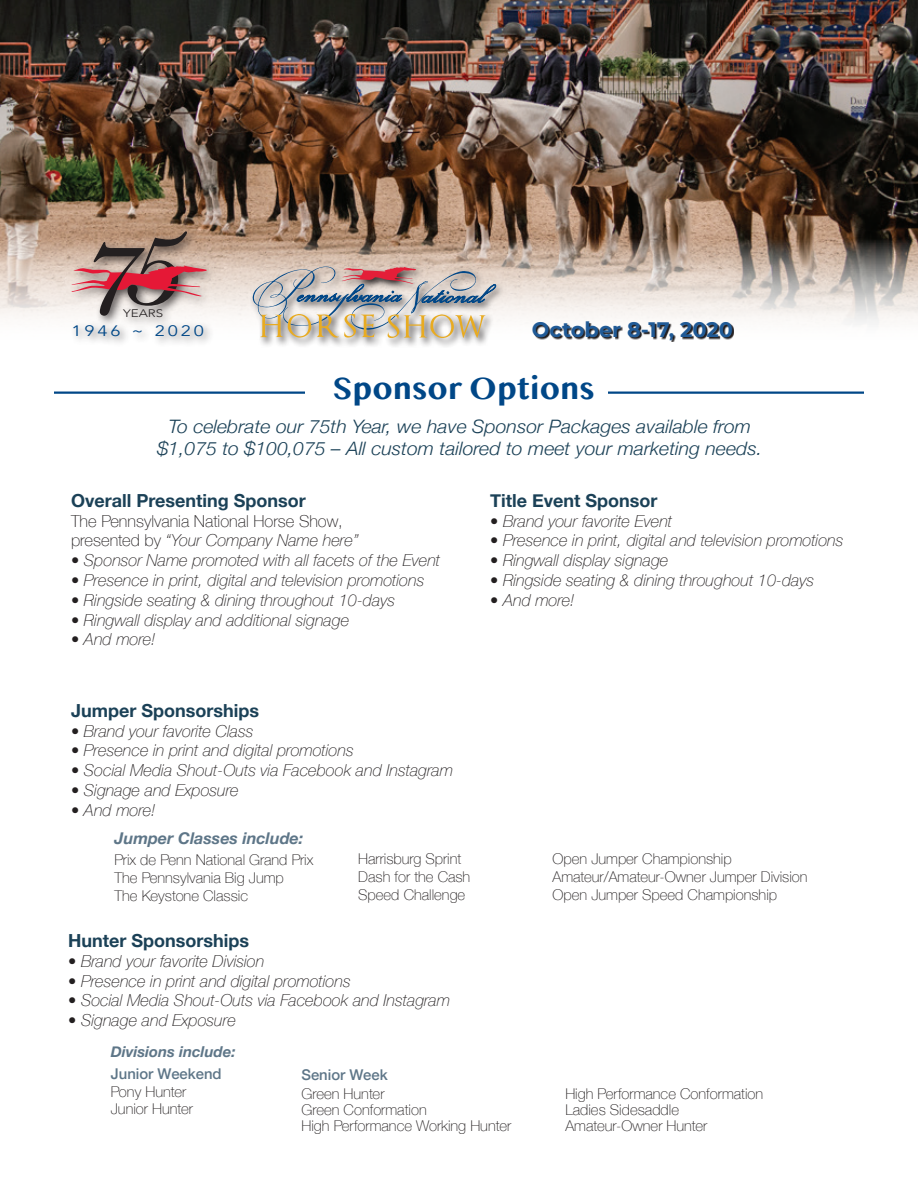
<style>
.page{position:relative;width:918px;height:1188px;background:#fff}
.page>*{position:absolute;margin:0;border:0;box-sizing:border-box;transform-origin:0 0}
.t1{font:126.3px "Bell MT Italic";color:#231f20}
.t2{font:700 32.1px "Gurmukhi MN";color:#004787}
.t3{font:700 20.85px "Montserrat";color:#205a96}
.t4{font:italic 300 18.6px/22.5px "Helvetica Neue";color:#1b4157;text-align:center;scale:1.05 1}
.t5{font:700 18px "Helvetica Neue";color:#1b4157}
.t6{font:italic 100 16.5px "Helvetica Neue";color:#231f20}
.t7{font:100 16.5px/19.8px "Helvetica Neue";color:#231f20}
.t8{font:italic 700 16.2px "Helvetica Neue";color:#5e7688}
.t9{font:15.15px "Avenir";letter-spacing:.16em;color:#004787;scale:1.2 1}
.t10{font:italic 700 15px "Helvetica Neue";color:#5e7688}
.t11{font:100 14.85px/17.9px "Helvetica Neue";color:#231f20}
.t12{font:500 14.85px "Helvetica Neue";color:#5e7688}
.t13{font:300 10.95px "Avenir";color:#231f20;scale:1.22 1}
.s1{font-style:italic}
</style>
<div class="page">
<hr style="left:54px;top:392px;width:810px;height:2px;background:#004787">
<div style="left:306px;top:364px;width:302px;height:57px;background:#fff"></div>
<img style="left:0;top:0;width:918px;height:325px">
<svg style="left:534px;top:323px;width:200px;height:19px"></svg>
<div style="left:68px;top:227px;width:149px;height:120px;background:#231f20;opacity:.75"></div>
<img style="left:71px;top:266px;width:136px;height:31px">
<svg style="left:249px;top:263px;width:257px;height:84px"></svg>
<svg style="left:253px;top:267px;width:243px;height:71px;background:#c1b8b2"></svg>
<h1 class="t1" style="left:76px;top:194px;width:106px">75</h1>
<p class="t13" style="left:123px;top:307px;width:34px">YEARS</p>
<p class="t9" style="left:71px;top:321px;width:112px">1946 ~ 2020</p>
<p class="t3" style="left:532px;top:315px;width:203px">October 8-17, 2020</p>
<h2 class="t2" style="left:332px;top:367px;width:264px">Sponsor Options</h2>
<p class="t4" style="left:157px;top:413px;width:577px">To celebrate our 75th Year, we have Sponsor Packages available from $1,075 to $100,075 – All custom tailored to meet your marketing needs.</p>
<p class="t5" style="left:71px;top:486px;width:236px">Overall Presenting Sponsor</p>
<p class="t7" style="left:71px;top:510px;width:289px">The Pennsylvania National Horse Show, presented by <span class="s1">“Your Company Name here”</span></p>
<p class="t6" style="left:71px;top:548px;width:371px">• Sponsor Name promoted with all facets of the Event</p>
<p class="t6" style="left:71px;top:568px;width:355px">• Presence in print, digital and television promotions</p>
<p class="t6" style="left:71px;top:587px;width:325px">• Ringside seating &amp; dining throughout 10-days</p>
<p class="t6" style="left:71px;top:607px;width:280px">• Ringwall display and additional signage</p>
<p class="t6" style="left:71px;top:627px;width:85px">• And more!</p>
<p class="t5" style="left:490px;top:486px;width:169px">Title Event Sponsor</p>
<p class="t6" style="left:490px;top:508px;width:183px">• Brand your favorite Event</p>
<p class="t6" style="left:490px;top:528px;width:355px">• Presence in print, digital and television promotions</p>
<p class="t6" style="left:490px;top:548px;width:180px">• Ringwall display signage</p>
<p class="t6" style="left:490px;top:568px;width:325px">• Ringside seating &amp; dining throughout 10-days</p>
<p class="t6" style="left:490px;top:587px;width:85px">• And more!</p>
<p class="t5" style="left:71px;top:696px;width:189px">Jumper Sponsorships</p>
<p class="t6" style="left:71px;top:718px;width:184px">• Brand your favorite Class</p>
<p class="t6" style="left:71px;top:738px;width:284px">• Presence in print and digital promotions</p>
<p class="t6" style="left:71px;top:758px;width:383px">• Social Media Shout-Outs via Facebook and Instagram</p>
<p class="t6" style="left:71px;top:777px;width:169px">• Signage and Exposure</p>
<p class="t6" style="left:71px;top:797px;width:85px">• And more!</p>
<p class="t8" style="left:114px;top:825px;width:191px">Jumper Classes include:</p>
<p class="t11" style="left:114px;top:851px;width:200px">Prix de Penn National Grand Prix<br>The Pennsylvania Big Jump<br>The Keystone Classic</p>
<p class="t11" style="left:358px;top:849px;width:114px">Harrisburg Sprint<br>Dash for the Cash<br>Speed Challenge</p>
<p class="t11" style="left:553px;top:849px;width:257px">Open Jumper Championship<br>Amateur/Amateur-Owner Jumper Division<br>Open Jumper Speed Championship</p>
<p class="t5" style="left:68px;top:926px;width:183px">Hunter Sponsorships</p>
<p class="t6" style="left:68px;top:948px;width:198px">• Brand your favorite Division</p>
<p class="t6" style="left:68px;top:968px;width:284px">• Presence in print and digital promotions</p>
<p class="t6" style="left:68px;top:988px;width:383px">• Social Media Shout-Outs via Facebook and Instagram</p>
<p class="t6" style="left:68px;top:1008px;width:169px">• Signage and Exposure</p>
<p class="t12" style="left:111px;top:1061px;width:112px">Junior Weekend</p>
<p class="t11" style="left:111px;top:1083px;width:84px;line-height:16.2px">Pony Hunter<br>Junior Hunter</p>
<p class="t10" style="left:111px;top:1040px;width:126px">Divisions include:</p>
<p class="t12" style="left:301px;top:1063px;width:88px">Senior Week</p>
<p class="t11" style="left:301px;top:1085px;width:211px;line-height:16.2px">Green Hunter<br>Green Conformation<br>High Performance Working Hunter</p>
<p class="t11" style="left:565px;top:1085px;width:199px;line-height:16.2px">High Performance Conformation<br>Ladies Sidesaddle<br>Amateur-Owner Hunter</p>
</div>
